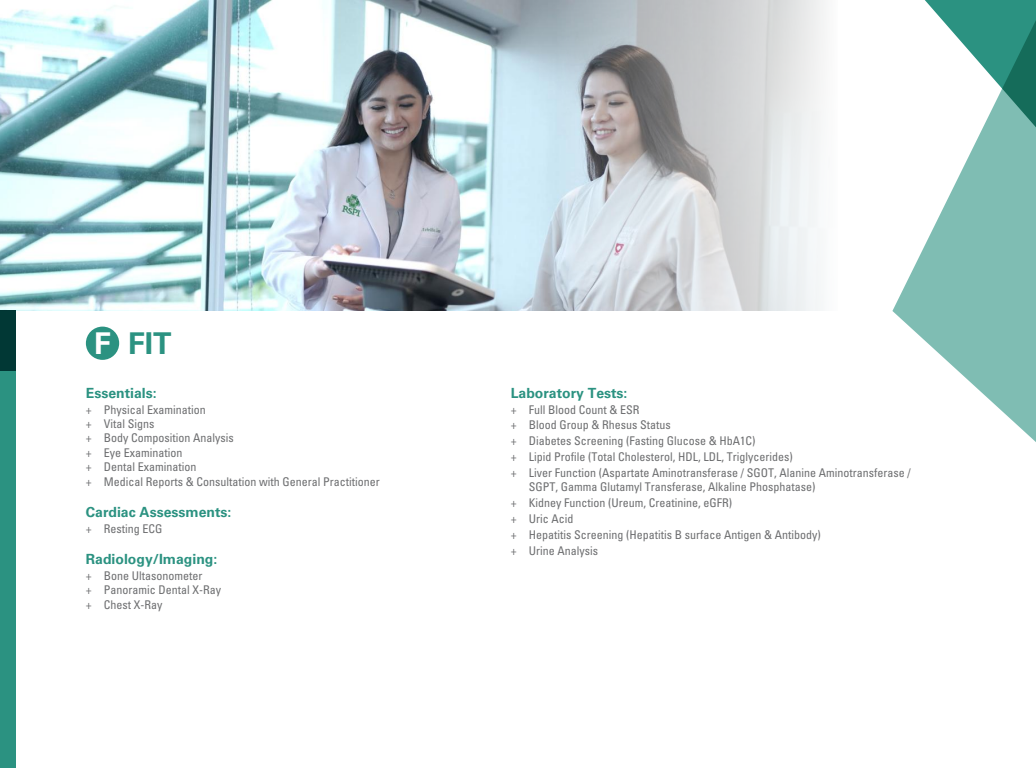
<style>
.page{position:relative;width:1036px;height:768px;background:#fff}
.page>*{position:absolute;margin:0;border:0;box-sizing:border-box;transform-origin:0 0}
.t1{font:30px "Univers LT 65 Bd";color:#2b9281}
.t2{font:14px "Univers LT 65 Bd";color:#2b9281}
.t3{font:condensed 12px/16px "Univers LT Std";color:#6d6e70}
.s1{color:#fff}
</style>
<div class="page">
<img style="left:0;top:0;width:553px;height:311px">
<svg style="left:553px;top:0;width:272px;height:311px;background:#caced1"></svg>
<div style="left:86px;top:327px;width:33px;height:33px;background:#2b9281;border-radius:50%"></div>
<div style="left:0;top:311px;width:16px;height:457px;background:#2b9281"></div>
<div style="left:0;top:311px;width:16px;height:60px;background:#013835"></div>
<svg style="left:925px;top:0;width:111px;height:20px;background:#3b9a8a"></svg>
<svg style="left:892px;top:20px;width:144px;height:422px;fill:#7fbdb3"></svg>
<h1 class="t1" style="left:94px;top:326px;width:79px"><span class="s1">F</span> FIT</h1>
<p class="t2" style="left:86px;top:384px;width:72px">Essentials:</p>
<p class="t3" style="left:86px;top:402px;width:295px;line-height:14.4px">+ Physical Examination<br>+ Vital Signs<br>+ Body Composition Analysis<br>+ Eye Examination<br>+ Dental Examination<br>+ Medical Reports &amp; Consultation with General Practitioner</p>
<p class="t2" style="left:86px;top:504px;width:147px">Cardiac Assessments:</p>
<p class="t3" style="left:86px;top:520px;width:78px">+ Resting ECG</p>
<p class="t2" style="left:86px;top:551px;width:133px">Radiology/Imaging:</p>
<p class="t3" style="left:86px;top:568px;width:137px;line-height:14.4px">+ Bone Ultasonometer<br>+ Panoramic Dental X-Ray + Chest X-Ray</p>
<p class="t2" style="left:511px;top:384px;width:118px">Laboratory Tests:</p>
<p class="t3" style="left:511px;top:401px;width:401px">+ Full Blood Count &amp; ESR<br>+ Blood Group &amp; Rhesus Status<br>+ Diabetes Screening (Fasting Glucose &amp; HbA1C)<br>+ Lipid Profile (Total Cholesterol, HDL, LDL, Triglycerides)<br>+ Liver Function (Aspartate Aminotransferase / SGOT, Alanine Aminotransferase /</p>
<p class="t3" style="left:511px;top:479px;width:311px;text-indent:18px">SGPT, Gamma Glutamyl Transferase, Alkaline Phosphatase) + Kidney Function (Ureum, Creatinine, eGFR)<br>+ Uric Acid<br>+ Hepatitis Screening (Hepatitis B surface Antigen &amp; Antibody) + Urine Analysis</p>
</div>
